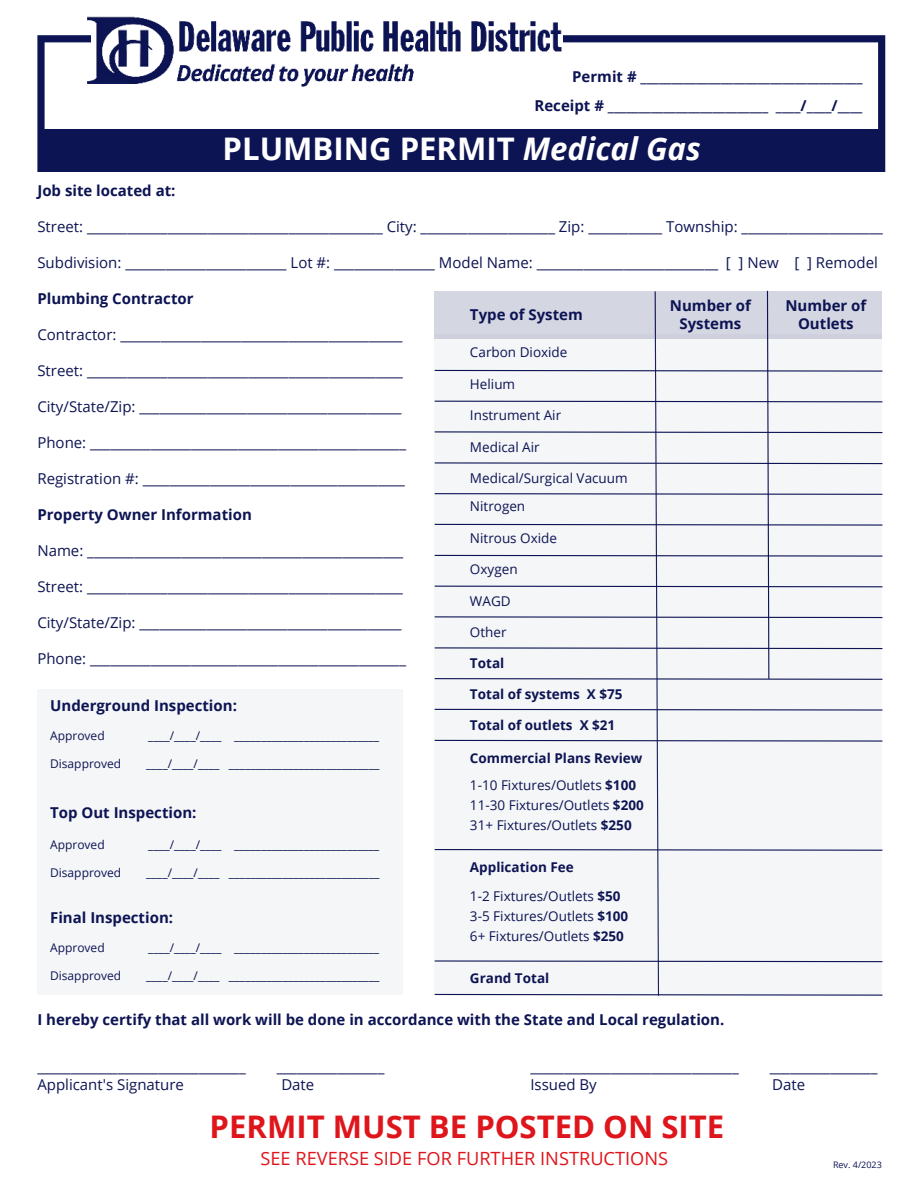
<style>
.page{position:relative;width:918px;height:1188px;background:#fff}
.page>*{position:absolute;margin:0;border:0;box-sizing:border-box;transform-origin:0 0}
.t1{font:700 31.2px "Open Sans";color:#fff}
.t2{font:700 31.2px "Open Sans";color:#df151c}
.t3{font:18.15px "Open Sans";color:#df151c}
.t4{font:15px "Open Sans";color:#0d1453}
.t5{font:700 15px/18px "Open Sans";color:#0d1453;text-align:center}
.t6{font:13.5px/20.2px "Open Sans";color:#0d1453}
.t7{font:700 13.5px/27.2px "Open Sans";color:#0d1453}
.t8{font:12px "Open Sans";color:#0d1453}
.t9{font:9px "Open Sans";color:#0d1453}
.s1{font-style:italic}
.s2{font-weight:400}
.s3{font-weight:700}
</style>
<div class="page">
<svg style="left:37px;top:35px;width:848px;height:137px"></svg>
<img style="left:77px;top:16px;width:495px;height:110px">
<div style="left:42px;top:129px;width:839px;height:39px;background:#0d1453"></div>
<div style="left:37px;top:690px;width:366px;height:305px;background:#f5f6f8"></div>
<svg style="left:434px;top:290px;width:449px;height:706px"></svg>
<p class="t5" style="left:535px;top:61px;width:329px;line-height:29.7px;text-align:right">Permit # ____________________________________<br>Receipt # __________________________ ____/____/____</p>
<h1 class="t1" style="left:223px;top:127px;width:480px">PLUMBING PERMIT <span class="s1">Medical Gas</span></h1>
<p class="t5" style="left:37px;top:181px;width:140px">Job site located at:</p>
<p class="t4" style="left:37px;top:216px;width:847px">Street: ____________________________________________ City: ____________________ Zip: ___________ Township: _____________________</p>
<p class="t4" style="left:37px;top:252px;width:842px">Subdivision: ________________________ Lot #: _______________ Model Name: ___________________________ [ ] New [ ] Remodel</p>
<p class="t5" style="left:37px;top:289px;width:158px">Plumbing Contractor</p>
<p class="t4" style="left:37px;top:324px;width:367px">Contractor: __________________________________________</p>
<p class="t4" style="left:37px;top:360px;width:367px">Street: _______________________________________________</p>
<p class="t4" style="left:37px;top:396px;width:366px">City/State/Zip: _______________________________________</p>
<p class="t4" style="left:37px;top:432px;width:370px">Phone: _______________________________________________</p>
<p class="t4" style="left:37px;top:468px;width:369px">Registration #: _______________________________________</p>
<p class="t5" style="left:37px;top:505px;width:216px">Property Owner Information</p>
<p class="t4" style="left:37px;top:540px;width:367px">Name: _______________________________________________</p>
<p class="t4" style="left:37px;top:576px;width:367px">Street: _______________________________________________</p>
<p class="t4" style="left:37px;top:612px;width:366px">City/State/Zip: _______________________________________</p>
<p class="t4" style="left:37px;top:648px;width:370px">Phone: _______________________________________________</p>
<p class="t5" style="left:785px;top:296px;width:82px">Number of<br>Outlets</p>
<p class="t5" style="left:670px;top:296px;width:82px">Number of<br>Systems</p>
<p class="t5" style="left:470px;top:305px;width:114px">Type of System</p>
<p class="t6" style="left:470px;top:342px;width:99px">Carbon Dioxide</p>
<p class="t6" style="left:470px;top:373px;width:47px">Helium</p>
<p class="t6" style="left:470px;top:405px;width:93px">Instrument Air</p>
<p class="t6" style="left:470px;top:436px;width:71px">Medical Air</p>
<p class="t6" style="left:470px;top:464px;width:159px;line-height:28.2px">Medical/Surgical Vacuum<br>Nitrogen</p>
<p class="t6" style="left:470px;top:527px;width:89px">Nitrous Oxide</p>
<p class="t6" style="left:470px;top:559px;width:49px">Oxygen</p>
<p class="t6" style="left:470px;top:590px;width:42px">WAGD</p>
<p class="t6" style="left:470px;top:622px;width:38px">Other</p>
<p class="t7" style="left:470px;top:649px;width:36px">Total</p>
<p class="t7" style="left:470px;top:680px;width:154px">Total of systems X $75</p>
<p class="t7" style="left:470px;top:711px;width:147px">Total of outlets X $21</p>
<p class="t7" style="left:470px;top:744px;width:174px">Commercial Plans Review<br><span class="s2">1-10 Fixtures/Outlets</span> $100</p>
<p class="t6" style="left:470px;top:795px;width:175px">11-30 Fixtures/Outlets <span class="s3">$200<br></span>31+ Fixtures/Outlets <span class="s3">$250</span></p>
<p class="t6" style="left:470px;top:852px;width:152px;line-height:29.4px"><span class="s3">Application Fee<br></span>1-2 Fixtures/Outlets <span class="s3">$50</span></p>
<p class="t6" style="left:470px;top:906px;width:160px">3-5 Fixtures/Outlets <span class="s3">$100<br></span>6+ Fixtures/Outlets <span class="s3">$250</span></p>
<p class="t7" style="left:470px;top:964px;width:81px">Grand Total</p>
<p class="t5" style="left:50px;top:696px;width:188px">Underground Inspection:</p>
<p class="t8" style="left:50px;top:727px;width:56px">Approved</p>
<p class="t8" style="left:148px;top:727px;width:232px">____/____/____ ___________________________</p>
<p class="t8" style="left:50px;top:755px;width:73px">Disapproved</p>
<p class="t8" style="left:146px;top:755px;width:235px">____/____/____ ____________________________</p>
<p class="t5" style="left:50px;top:803px;width:148px">Top Out Inspection:</p>
<p class="t8" style="left:50px;top:836px;width:56px">Approved</p>
<p class="t8" style="left:148px;top:836px;width:232px">____/____/____ ___________________________</p>
<p class="t8" style="left:50px;top:864px;width:73px">Disapproved</p>
<p class="t8" style="left:146px;top:864px;width:235px">____/____/____ ____________________________</p>
<p class="t5" style="left:50px;top:908px;width:125px">Final Inspection:</p>
<p class="t8" style="left:50px;top:940px;width:56px">Approved</p>
<p class="t8" style="left:148px;top:940px;width:232px">____/____/____ ___________________________</p>
<p class="t8" style="left:50px;top:968px;width:73px">Disapproved</p>
<p class="t8" style="left:146px;top:968px;width:235px">____/____/____ ____________________________</p>
<p class="t5" style="left:37px;top:1010px;width:689px">I hereby certify that all work will be done in accordance with the State and Local regulation.</p>
<p class="t4" style="left:37px;top:1056px;width:210px">_______________________________</p>
<p class="t4" style="left:277px;top:1056px;width:109px">________________</p>
<p class="t4" style="left:37px;top:1074px;width:148px">Applicant's Signature</p>
<p class="t4" style="left:281px;top:1074px;width:34px">Date</p>
<p class="t4" style="left:530px;top:1056px;width:210px">_______________________________</p>
<p class="t4" style="left:770px;top:1056px;width:109px">________________</p>
<p class="t4" style="left:530px;top:1074px;width:68px">Issued By</p>
<p class="t4" style="left:772px;top:1074px;width:34px">Date</p>
<h1 class="t2" style="left:210px;top:1105px;width:516px">PERMIT MUST BE POSTED ON SITE</h1>
<p class="t3" style="left:260px;top:1146px;width:409px">SEE REVERSE SIDE FOR FURTHER INSTRUCTIONS</p>
<p class="t9" style="left:833px;top:1158px;width:50px">Rev. 4/2023</p>
</div>
